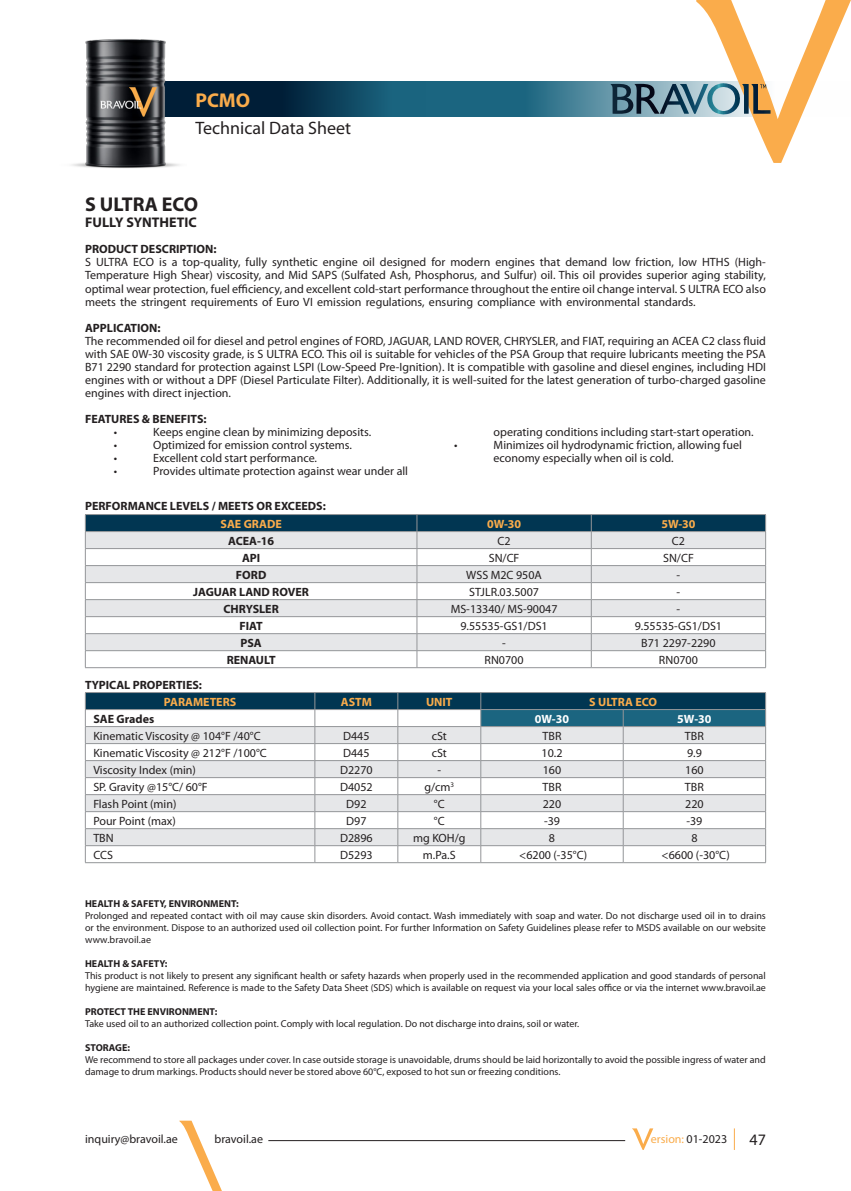
<style>
.page{position:relative;width:851px;height:1191px;background:#fff}
.page>*{position:absolute;margin:0;border:0;box-sizing:border-box;transform-origin:0 0}
.t1{font:700 20px "Myriad Pro";color:#231f20}
.t2{font:700 20px "Myriad Pro";color:#faac4b}
.t3{font:18px "Myriad Pro";color:#231f20}
.t4{font:16px "Myriad Pro";color:#231f20}
.t5{font:700 14px "Myriad Pro";color:#231f20}
.t6{font:12px/13px "Myriad Pro";color:#231f20;text-align:justify}
.t7{font:700 12px "Myriad Pro";color:#231f20}
.t8{font:700 12px "Myriad Pro";color:#faac4b}
.t9{font:12px "Myriad Pro";color:#faac4b}
.t10{font:700 12px "Myriad Pro";color:#fff}
.t11{font:10px/12px "Myriad Pro";color:#231f20}
.t12{font:700 10px "Myriad Pro";color:#231f20}
.s1{color:#231f20}
</style>
<div class="page">
<svg style="left:425px;top:81px;width:185px;height:36px;fill:#1b6580"></svg>
<svg style="left:187px;top:81px;width:238px;height:36px"></svg>
<img style="left:72px;top:39px;width:115px;height:129px">
<svg style="left:610px;top:0;width:240px;height:163px"></svg>
<hr style="left:268px;top:1140px;width:357px;height:1px;background:#231f20">
<svg style="left:734px;top:1128px;width:1px;height:22px"></svg>
<svg style="left:632px;top:1128px;width:21px;height:22px"></svg>
<svg style="left:179px;top:1120px;width:43px;height:71px"></svg>
<svg style="left:85px;top:514px;width:681px;height:153px"></svg>
<hr style="left:85px;top:667px;width:332px;height:1px;background:#939598">
<hr style="left:417px;top:667px;width:174px;height:1px;background:#939598">
<hr style="left:591px;top:667px;width:174px;height:1px;background:#939598">
<svg style="left:85px;top:692px;width:681px;height:170px"></svg>
<hr style="left:85px;top:862px;width:230px;height:1px;background:#939598">
<hr style="left:315px;top:862px;width:83px;height:1px;background:#939598">
<hr style="left:398px;top:862px;width:82px;height:1px;background:#939598">
<hr style="left:480px;top:862px;width:143px;height:1px;background:#939598">
<hr style="left:623px;top:862px;width:142px;height:1px;background:#939598">
<h1 class="t2" style="left:195px;top:87px;width:56px">PCMO</h1>
<h2 class="t3" style="left:195px;top:117px;width:157px">Technical Data Sheet</h2>
<p class="t1" style="left:85px;top:191px;width:115px">S ULTRA ECO</p>
<p class="t5" style="left:85px;top:214px;width:113px">FULLY SYNTHETIC</p>
<p class="t7" style="left:85px;top:242px;width:133px">PRODUCT DESCRIPTION:</p>
<p class="t6" style="left:85px;top:256px;width:682px">S ULTRA ECO is a top-quality, fully synthetic engine oil designed for modern engines that demand low friction, low HTHS (High-Temperature High Shear) viscosity, and Mid SAPS (Sulfated Ash, Phosphorus, and Sulfur) oil. This oil provides superior aging stability, optimal wear protection, fuel efficiency, and excellent cold-start performance throughout the entire oil change interval. S ULTRA ECO also meets the stringent requirements of Euro VI emission regulations, ensuring compliance with environmental standards.</p>
<p class="t7" style="left:85px;top:320px;width:77px">APPLICATION:</p>
<p class="t6" style="left:85px;top:334px;width:682px">The recommended oil for diesel and petrol engines of FORD, JAGUAR, LAND ROVER, CHRYSLER, and FIAT, requiring an ACEA C2 class fluid with SAE 0W-30 viscosity grade, is S ULTRA ECO. This oil is suitable for vehicles of the PSA Group that require lubricants meeting the PSA B71 2290 standard for protection against LSPI (Low-Speed Pre-Ignition). It is compatible with gasoline and diesel engines, including HDI engines with or without a DPF (Diesel Particulate Filter). Additionally, it is well-suited for the latest generation of turbo-charged gasoline engines with direct injection.</p>
<p class="t7" style="left:85px;top:411px;width:123px">FEATURES &amp; BENEFITS:</p>
<p class="t6" style="left:114px;top:425px;width:5px">•</p>
<p class="t6" style="left:153px;top:425px;width:219px">Keeps engine clean by minimizing deposits.</p>
<p class="t6" style="left:114px;top:438px;width:5px">•</p>
<p class="t6" style="left:153px;top:438px;width:200px">Optimized for emission control systems.</p>
<p class="t6" style="left:114px;top:451px;width:5px">•</p>
<p class="t6" style="left:153px;top:451px;width:165px">Excellent cold start performance.</p>
<p class="t6" style="left:114px;top:464px;width:5px">•</p>
<p class="t6" style="left:153px;top:464px;width:256px">Provides ultimate protection against wear under all</p>
<p class="t6" style="left:493px;top:425px;width:262px">operating conditions including start-start operation.</p>
<p class="t6" style="left:454px;top:438px;width:5px">•</p>
<p class="t6" style="left:493px;top:438px;width:250px">Minimizes oil hydrodynamic friction, allowing fuel economy especially when oil is cold.</p>
<p class="t7" style="left:85px;top:498px;width:242px">PERFORMANCE LEVELS / MEETS OR EXCEEDS:</p>
<p class="t8" style="left:220px;top:516px;width:63px">SAE GRADE</p>
<p class="t8" style="left:487px;top:516px;width:36px">0W-30</p>
<p class="t8" style="left:661px;top:516px;width:36px">5W-30</p>
<p class="t7" style="left:228px;top:533px;width:48px">ACEA-16</p>
<p class="t6" style="left:497px;top:534px;width:15px">C2</p>
<p class="t6" style="left:671px;top:534px;width:15px">C2</p>
<p class="t7" style="left:242px;top:550px;width:20px">API</p>
<p class="t6" style="left:488px;top:551px;width:32px">SN/CF</p>
<p class="t6" style="left:663px;top:551px;width:32px">SN/CF</p>
<p class="t7" style="left:236px;top:567px;width:32px">FORD</p>
<p class="t6" style="left:466px;top:568px;width:77px">WSS M2C 950A</p>
<p class="t6" style="left:676px;top:568px;width:5px">-</p>
<p class="t7" style="left:193px;top:584px;width:117px">JAGUAR LAND ROVER</p>
<p class="t6" style="left:469px;top:585px;width:71px">STJLR.03.5007</p>
<p class="t6" style="left:676px;top:585px;width:5px">-</p>
<p class="t7" style="left:223px;top:601px;width:57px">CHRYSLER</p>
<p class="t6" style="left:450px;top:602px;width:108px">MS-13340/ MS-90047</p>
<p class="t6" style="left:676px;top:602px;width:5px">-</p>
<p class="t7" style="left:239px;top:618px;width:25px">FIAT</p>
<p class="t6" style="left:460px;top:619px;width:89px">9.55535-GS1/DS1</p>
<p class="t6" style="left:634px;top:619px;width:89px">9.55535-GS1/DS1</p>
<p class="t7" style="left:240px;top:635px;width:23px">PSA</p>
<p class="t6" style="left:502px;top:636px;width:5px">-</p>
<p class="t6" style="left:641px;top:636px;width:76px">B71 2297-2290</p>
<p class="t7" style="left:227px;top:652px;width:50px">RENAULT</p>
<p class="t6" style="left:484px;top:653px;width:40px">RN0700</p>
<p class="t6" style="left:659px;top:653px;width:40px">RN0700</p>
<p class="t7" style="left:85px;top:677px;width:118px">TYPICAL PROPERTIES:</p>
<p class="t8" style="left:164px;top:693px;width:74px">PARAMETERS</p>
<p class="t8" style="left:341px;top:693px;width:33px">ASTM</p>
<p class="t8" style="left:426px;top:693px;width:28px">UNIT</p>
<p class="t8" style="left:589px;top:693px;width:69px">S ULTRA ECO</p>
<p class="t7" style="left:93px;top:710px;width:62px">SAE Grades</p>
<p class="t10" style="left:535px;top:710px;width:36px">0W-30</p>
<p class="t10" style="left:677px;top:710px;width:36px">5W-30</p>
<p class="t6" style="left:93px;top:729px;width:169px">Kinematic Viscosity @ 104°F /40°C</p>
<p class="t6" style="left:343px;top:729px;width:28px">D445</p>
<p class="t6" style="left:431px;top:729px;width:17px">cSt</p>
<p class="t6" style="left:542px;top:729px;width:20px">TBR</p>
<p class="t6" style="left:684px;top:729px;width:20px">TBR</p>
<p class="t6" style="left:93px;top:746px;width:175px">Kinematic Viscosity @ 212°F /100°C</p>
<p class="t6" style="left:343px;top:746px;width:28px">D445</p>
<p class="t6" style="left:431px;top:746px;width:17px">cSt</p>
<p class="t6" style="left:541px;top:746px;width:22px">10.2</p>
<p class="t6" style="left:687px;top:746px;width:16px">9.9</p>
<p class="t6" style="left:93px;top:763px;width:104px">Viscosity Index (min)</p>
<p class="t6" style="left:340px;top:763px;width:34px">D2270</p>
<p class="t6" style="left:437px;top:763px;width:5px">-</p>
<p class="t6" style="left:542px;top:763px;width:20px">160</p>
<p class="t6" style="left:685px;top:763px;width:20px">160</p>
<p class="t6" style="left:93px;top:780px;width:116px">SP. Gravity @15°C/ 60°F</p>
<p class="t6" style="left:340px;top:780px;width:34px">D4052</p>
<p class="t6" style="left:424px;top:780px;width:31px">g/cm<sup>3</sup></p>
<p class="t6" style="left:542px;top:780px;width:20px">TBR</p>
<p class="t6" style="left:684px;top:780px;width:20px">TBR</p>
<p class="t6" style="left:93px;top:797px;width:85px">Flash Point (min)</p>
<p class="t6" style="left:346px;top:797px;width:22px">D92</p>
<p class="t6" style="left:434px;top:797px;width:12px">°C</p>
<p class="t6" style="left:542px;top:797px;width:20px">220</p>
<p class="t6" style="left:685px;top:797px;width:20px">220</p>
<p class="t6" style="left:93px;top:814px;width:84px">Pour Point (max)</p>
<p class="t6" style="left:346px;top:814px;width:22px">D97</p>
<p class="t6" style="left:434px;top:814px;width:12px">°C</p>
<p class="t6" style="left:544px;top:814px;width:17px">-39</p>
<p class="t6" style="left:686px;top:814px;width:17px">-39</p>
<p class="t6" style="left:93px;top:831px;width:22px">TBN</p>
<p class="t6" style="left:340px;top:831px;width:34px">D2896</p>
<p class="t6" style="left:413px;top:831px;width:54px">mg KOH/g</p>
<p class="t6" style="left:549px;top:831px;width:8px">8</p>
<p class="t6" style="left:691px;top:831px;width:8px">8</p>
<p class="t6" style="left:93px;top:848px;width:21px">CCS</p>
<p class="t6" style="left:340px;top:848px;width:34px">D5293</p>
<p class="t6" style="left:423px;top:848px;width:34px">m.Pa.S</p>
<p class="t6" style="left:519px;top:848px;width:70px">&lt;6200 (-35°C)</p>
<p class="t6" style="left:661px;top:848px;width:70px">&lt;6600 (-30°C)</p>
<p class="t12" style="left:85px;top:897px;width:155px">HEALTH &amp; SAFETY, ENVIRONMENT:</p>
<p class="t11" style="left:85px;top:909px;width:682px;text-align:justify">Prolonged and repeated contact with oil may cause skin disorders. Avoid contact. Wash immediately with soap and water. Do not discharge used oil in to drains or the environment. Dispose to an authorized used oil collection point. For further Information on Safety Guidelines please refer to MSDS available on our website www.bravoil.ae</p>
<p class="t12" style="left:85px;top:957px;width:84px">HEALTH &amp; SAFETY:</p>
<p class="t11" style="left:85px;top:969px;width:682px">This product is not likely to present any significant health or safety hazards when properly used in the recommended application and good standards of personal hygiene are maintained. Reference is made to the Safety Data Sheet (SDS) which is available on request via your local sales office or via the internet www.bravoil.ae</p>
<p class="t12" style="left:85px;top:1005px;width:134px">PROTECT THE ENVIRONMENT:</p>
<p class="t11" style="left:85px;top:1017px;width:495px">Take used oil to an authorized collection point. Comply with local regulation. Do not discharge into drains, soil or water.</p>
<p class="t12" style="left:85px;top:1041px;width:46px">STORAGE:</p>
<p class="t11" style="left:85px;top:1053px;width:682px">We recommend to store all packages under cover. In case outside storage is unavoidable, drums should be laid horizontally to avoid the possible ingress of water and damage to drum markings. Products should never be stored above 60°C, exposed to hot sun or freezing conditions.</p>
<p class="t6" style="left:85px;top:1132px;width:94px">inquiry@bravoil.ae</p>
<p class="t6" style="left:214px;top:1132px;width:50px">bravoil.ae</p>
<p class="t9" style="left:650px;top:1131px;width:78px">ersion: <span class="s1">01-2023</span></p>
<h3 class="t4" style="left:749px;top:1130px;width:18px">47</h3>
</div>
